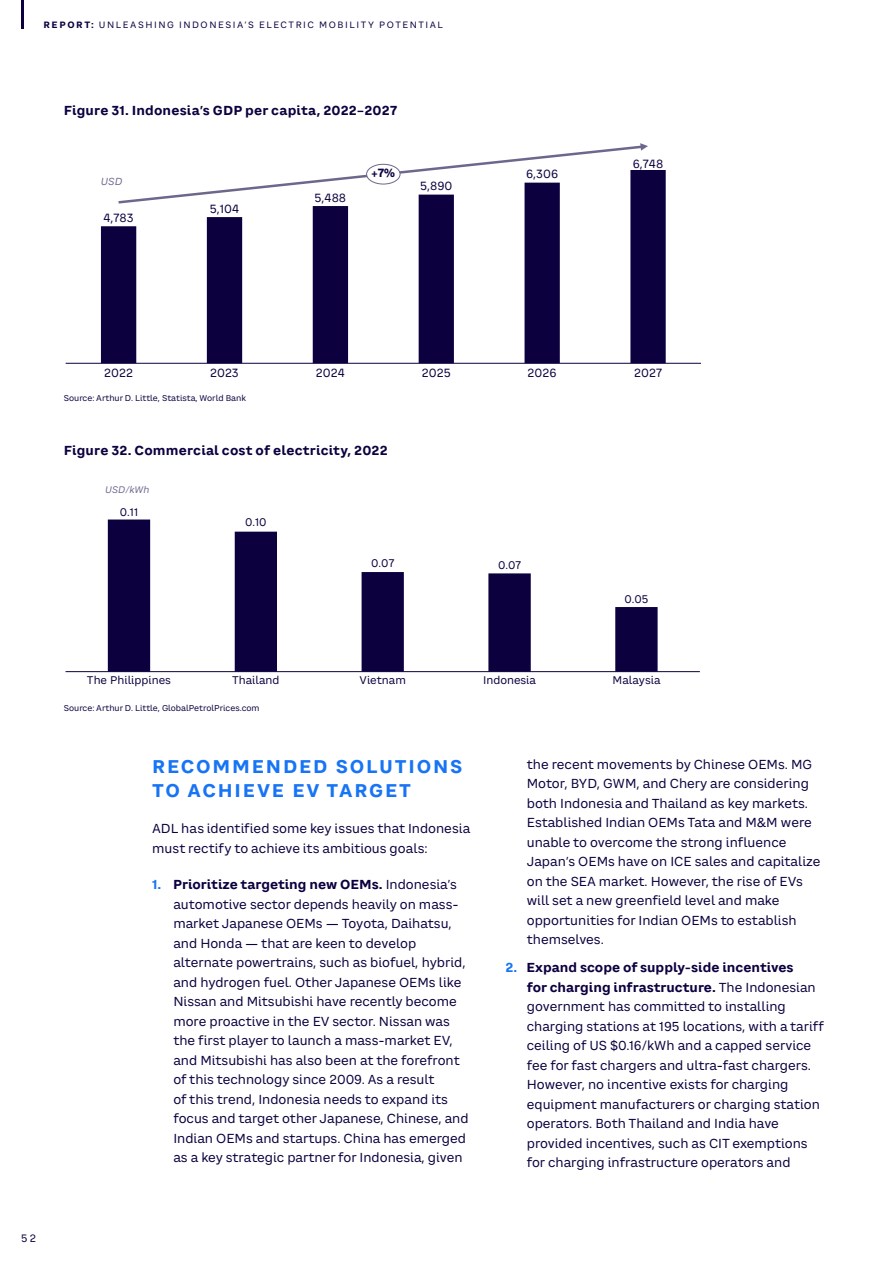
<style>
.page{position:relative;width:893px;height:1263px;background:#fff}
.page>*{position:absolute;margin:0;border:0;box-sizing:border-box;transform-origin:0 0}
.R4_SECTION_HEADING_L{font:700 18px/24px "CA Saygon Text";letter-spacing:.1em;color:#1774f5}
.R6_BODYTEXT_8_5_13{font:12.75px/19.5px "CA Saygon Text";color:#0d003f}
.R9_IMAGE_TITLE_8_5_1{font:700 12.75px "CA Saygon Text";letter-spacing:.01em;color:#0d003f}
.t1{font:11.7px "CA Saygon Text";color:#0d003f}
.t2{font:700 11.7px "CA Saygon Text";color:#0d003f}
.t3{font:10.95px "CA Saygon Text";color:#0d003f}
.t4{font:10.5px "CA Saygon Text";color:#0d003f}
.t5{font:italic 10.05px "CA Saygon Text";color:#6e668c}
.t6{font:italic 9.3px "CA Saygon Text";color:#6e668c}
.t7{font:9px "CA Saygon Text";letter-spacing:.17em;color:#0d003f}
.R14_GRAPH_IMAGE_SOUR{font:8.25px "CA Saygon Text";color:#0d003f}
.s1{font-weight:700}
.s2{font-weight:700;color:#1774f5}
</style>
<div class="page">
<svg style="left:101px;top:170px;width:565px;height:193px"></svg>
<hr style="left:66px;top:363px;width:635px;height:1px;background:#0d003f">
<svg style="left:116px;top:143px;width:532px;height:62px"></svg>
<div style="left:367px;top:164px;width:33px;height:20px;background:#fff;border-radius:50%"></div>
<div style="left:366px;top:164px;width:34px;height:20px;border:1px solid #6e668c;border-radius:50%"></div>
<svg style="left:108px;top:519px;width:550px;height:152px"></svg>
<hr style="left:66px;top:671px;width:634px;height:1px;background:#0d003f">
<hr style="left:21px;top:0;width:2px;height:28px;background:#0d003f">
<p class="t7" style="left:44px;top:18px;width:401px"><span class="s1">REPORT:</span> UNLEASHING INDONESIA’S ELECTRIC MOBILITY POTENTIAL</p>
<p class="R9_IMAGE_TITLE_8_5_1" style="left:64px;top:101px;width:335px">Figure 31. Indonesia’s GDP per capita, 2022–2027</p>
<p class="t5" style="left:101px;top:174px;width:23px">USD</p>
<p class="t1" style="left:103px;top:209px;width:32px">4,783</p>
<p class="t1" style="left:210px;top:200px;width:31px">5,104</p>
<p class="t1" style="left:315px;top:189px;width:33px">5,488</p>
<p class="t2" style="left:371px;top:164px;width:25px">+7%</p>
<p class="t1" style="left:420px;top:177px;width:34px">5,890</p>
<p class="t1" style="left:526px;top:166px;width:34px">6,306</p>
<p class="t1" style="left:633px;top:156px;width:32px">6,748</p>
<p class="t1" style="left:104px;top:364px;width:30px">2022</p>
<p class="t1" style="left:210px;top:364px;width:30px">2023</p>
<p class="t1" style="left:316px;top:364px;width:31px">2024</p>
<p class="t1" style="left:422px;top:364px;width:30px">2025</p>
<p class="t1" style="left:528px;top:364px;width:31px">2026</p>
<p class="t1" style="left:634px;top:364px;width:29px">2027</p>
<p class="R14_GRAPH_IMAGE_SOUR" style="left:64px;top:392px;width:184px">Source: Arthur D. Little, Statista, World Bank</p>
<p class="R9_IMAGE_TITLE_8_5_1" style="left:64px;top:440px;width:326px">Figure 32. Commercial cost of electricity, 2022</p>
<p class="t6" style="left:105px;top:483px;width:46px">USD/kWh</p>
<p class="t3" style="left:120px;top:504px;width:20px">0.11</p>
<p class="t3" style="left:245px;top:515px;width:23px">0.10</p>
<p class="t3" style="left:371px;top:556px;width:25px">0.07</p>
<p class="t3" style="left:498px;top:557px;width:25px">0.07</p>
<p class="t3" style="left:624px;top:591px;width:25px">0.05</p>
<p class="t4" style="left:21px;top:1230px;width:16px">52</p>
<p class="t3" style="left:87px;top:672px;width:86px">The Philippines</p>
<p class="t3" style="left:232px;top:672px;width:49px">Thailand</p>
<p class="t3" style="left:360px;top:672px;width:48px">Vietnam</p>
<p class="t3" style="left:483px;top:672px;width:54px">Indonesia</p>
<p class="t3" style="left:612px;top:672px;width:49px">Malaysia</p>
<p class="R14_GRAPH_IMAGE_SOUR" style="left:64px;top:702px;width:197px">Source: Arthur D. Little, GlobalPetrolPrices.com</p>
<p class="R4_SECTION_HEADING_L" style="left:152px;top:754px;width:312px">RECOMMENDED SOLUTIONS<br>TO ACHIEVE EV TARGET</p>
<p class="R6_BODYTEXT_8_5_13" style="left:152px;top:819px;width:320px">ADL has identified some key issues that Indonesia must rectify to achieve its ambitious goals:</p>
<p class="R6_BODYTEXT_8_5_13" style="left:173px;top:875px;width:297px;text-indent:-21px"><span class="s2">1.</span> <span class="s1">Prioritize targeting new OEMs.</span> Indonesia’s automotive sector depends heavily on mass&shy;market Japanese OEMs — Toyota, Daihatsu, and Honda — that are keen to develop alternate powertrains, such as biofuel, hybrid, and hydrogen fuel. Other Japanese OEMs like Nissan and Mitsubishi have recently become more proactive in the EV sector. Nissan was the first player to launch a mass-market EV, and Mitsubishi has also been at the forefront of this technology since 2009. As a result<br>of this trend, Indonesia needs to expand its focus and target other Japanese, Chinese, and Indian OEMs and startups. China has emerged as a key strategic partner for Indonesia, given</p>
<p class="R6_BODYTEXT_8_5_13" style="left:527px;top:754px;width:295px">the recent movements by Chinese OEMs. MG Motor, BYD, GWM, and Chery are considering both Indonesia and Thailand as key markets.<br>Established Indian OEMs Tata and M&amp;M were unable to overcome the strong influence Japan’s OEMs have on ICE sales and capitalize on the SEA market. However, the rise of EVs will set a new greenfield level and make opportunities for Indian OEMs to establish themselves.</p>
<p class="R6_BODYTEXT_8_5_13" style="left:527px;top:958px;width:299px;text-indent:-21px"><span class="s2">2.</span> <span class="s1">Expand scope of supply-side incentives<br>for charging infrastructure.</span> The Indonesian government has committed to installing charging stations at 195 locations, with a tariff ceiling of US $0.16/kWh and a capped service fee for fast chargers and ultra-fast chargers.<br>However, no incentive exists for charging equipment manufacturers or charging station operators. Both Thailand and India have provided incentives, such as CIT exemptions for charging infrastructure operators and</p>
</div>
